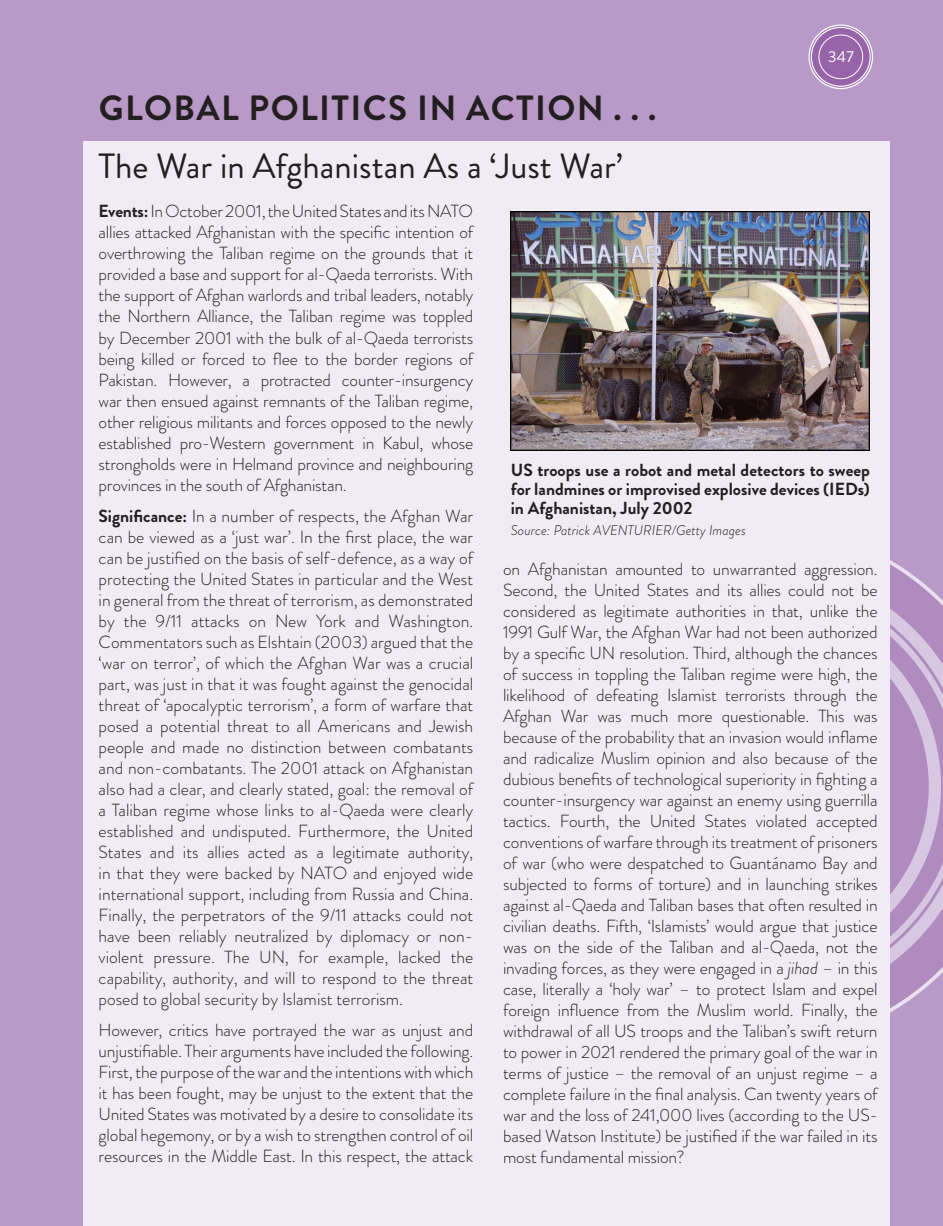
<style>
.page{position:relative;width:943px;height:1226px;background:#fff}
.page>*{position:absolute;margin:0;border:0;box-sizing:border-box;transform-origin:0 0}
.GlobPolAct_title{font:35px "Brandon Grotesque";color:#231f20}
.global_politics_in_a{font:700 35px "Brandon Grotesque";letter-spacing:.04em;color:#231f20}
.Global_Actor_text{font:300 17.5px/21px "Brandon Grotesque";letter-spacing:-.01em;color:#231f20;text-align:justify}
.figure_title{font:700 17.5px/19.2px "Brandon Grotesque";color:#231f20;text-align:justify}
.t1{font:15.75px "Brandon Grotesque";color:#fff}
.figure_source{font:italic 300 14px "Brandon Grotesque";letter-spacing:.005em;color:#231f20}
.s1{font-weight:700}
.s2{font-style:italic}
</style>
<div class="page">
<div style="left:0;top:0;width:943px;height:1225px;background:#b999c7"></div>
<svg style="left:890px;top:580px;width:53px;height:412px"></svg>
<svg style="left:582px;top:609px;width:353px;height:353px;fill:#b08bbf"></svg>
<svg style="left:810px;top:26px;width:61px;height:61px"></svg>
<div style="left:808px;top:24px;width:65px;height:65px;border:1px solid #fff;border-radius:50%"></div>
<div style="left:811px;top:27px;width:60px;height:60px;border:1px solid #fff;border-radius:50%"></div>
<div style="left:819px;top:35px;width:43px;height:44px;background:#9764aa;border-radius:50%"></div>
<div style="left:818px;top:34px;width:45px;height:45px;border:1px solid #fff;border-radius:50%"></div>
<div style="left:83px;top:142px;width:807px;height:1083px;background:#f1ebf4"></div>
<img style="left:511px;top:211px;width:359px;height:239px">
<p class="t1" style="left:828px;top:46px;width:27px">347</p>
<p class="global_politics_in_a" style="left:99px;top:84px;width:559px">GLOBAL POLITICS IN ACTION . . .</p>
<p class="GlobPolAct_title" style="left:99px;top:141px;width:526px">The War in Afghanistan As a ‘Just War’</p>
<p class="Global_Actor_text" style="left:99px;top:201px;width:376px"><span class="s1">Events:</span> In October 2001, the United States and its NATO allies attacked Afghanistan with the specific intention of overthrowing the Taliban regime on the grounds that it provided a base and support for al-Qaeda terrorists. With the support of Afghan warlords and tribal leaders, notably the Northern Alliance, the Taliban regime was toppled by December 2001 with the bulk of al-Qaeda terrorists being killed or forced to flee to the border regions of Pakistan. However, a protracted counter-insurgency war then ensued against remnants of the Taliban regime, other religious militants and forces opposed to the newly established pro-Western government in Kabul, whose strongholds were in Helmand province and neighbouring provinces in the south of Afghanistan.</p>
<p class="Global_Actor_text" style="left:99px;top:505px;width:376px"><span class="s1">Significance:</span> In a number of respects, the Afghan War can be viewed as a ‘just war’. In the first place, the war can be justified on the basis of self-defence, as a way of protecting the United States in particular and the West in general from the threat of terrorism, as demonstrated by the 9/11 attacks on New York and Washington.<br>Commentators such as Elshtain (2003) argued that the ‘war on terror’, of which the Afghan War was a crucial part, was just in that it was fought against the genocidal threat of ‘apocalyptic terrorism’, a form of warfare that posed a potential threat to all Americans and Jewish people and made no distinction between combatants and non-combatants. The 2001 attack on Afghanistan also had a clear, and clearly stated, goal: the removal of a Taliban regime whose links to al-Qaeda were clearly established and undisputed. Furthermore, the United States and its allies acted as a legitimate authority, in that they were backed by NATO and enjoyed wide international support, including from Russia and China.<br>Finally, the perpetrators of the 9/11 attacks could not have been reliably neutralized by diplomacy or non&shy;violent pressure. The UN, for example, lacked the capability, authority, and will to respond to the threat posed to global security by Islamist terrorism.</p>
<p class="Global_Actor_text" style="left:99px;top:1019px;width:376px">However, critics have portrayed the war as unjust and unjustifiable. Their arguments have included the following.<br>First, the purpose of the war and the intentions with which it has been fought, may be unjust to the extent that the United States was motivated by a desire to consolidate its global hegemony, or by a wish to strengthen control of oil resources in the Middle East. In this respect, the attack</p>
<p class="figure_title" style="left:511px;top:460px;width:361px">US troops use a robot and metal detectors to sweep for landmines or improvised explosive devices (IEDs) in Afghanistan, July 2002</p>
<p class="figure_source" style="left:511px;top:520px;width:237px">Source: Patrick AVENTURIER/Getty Images</p>
<p class="Global_Actor_text" style="left:503px;top:558px;width:376px">on Afghanistan amounted to unwarranted aggression.<br>Second, the United States and its allies could not be considered as legitimate authorities in that, unlike the 1991 Gulf War, the Afghan War had not been authorized by a specific UN resolution. Third, although the chances of success in toppling the Taliban regime were high, the likelihood of defeating Islamist terrorists through the Afghan War was much more questionable. This was because of the probability that an invasion would inflame and radicalize Muslim opinion and also because of the dubious benefits of technological superiority in fighting a counter-insurgency war against an enemy using guerrilla tactics. Fourth, the United States violated accepted conventions of warfare through its treatment of prisoners of war (who were despatched to Guantánamo Bay and subjected to forms of torture) and in launching strikes against al-Qaeda and Taliban bases that often resulted in civilian deaths. Fifth, ‘Islamists’ would argue that justice was on the side of the Taliban and al-Qaeda, not the invading forces, as they were engaged in a <span class="s2">jihad</span> – in this case, literally a ‘holy war’ – to protect Islam and expel foreign influence from the Muslim world. Finally, the withdrawal of all US troops and the Taliban’s swift return to power in 2021 rendered the primary goal of the war in terms of justice – the removal of an unjust regime – a complete failure in the final analysis. Can twenty years of war and the loss of 241,000 lives (according to the US&shy;based Watson Institute) be justified if the war failed in its most fundamental mission?</p>
</div>
